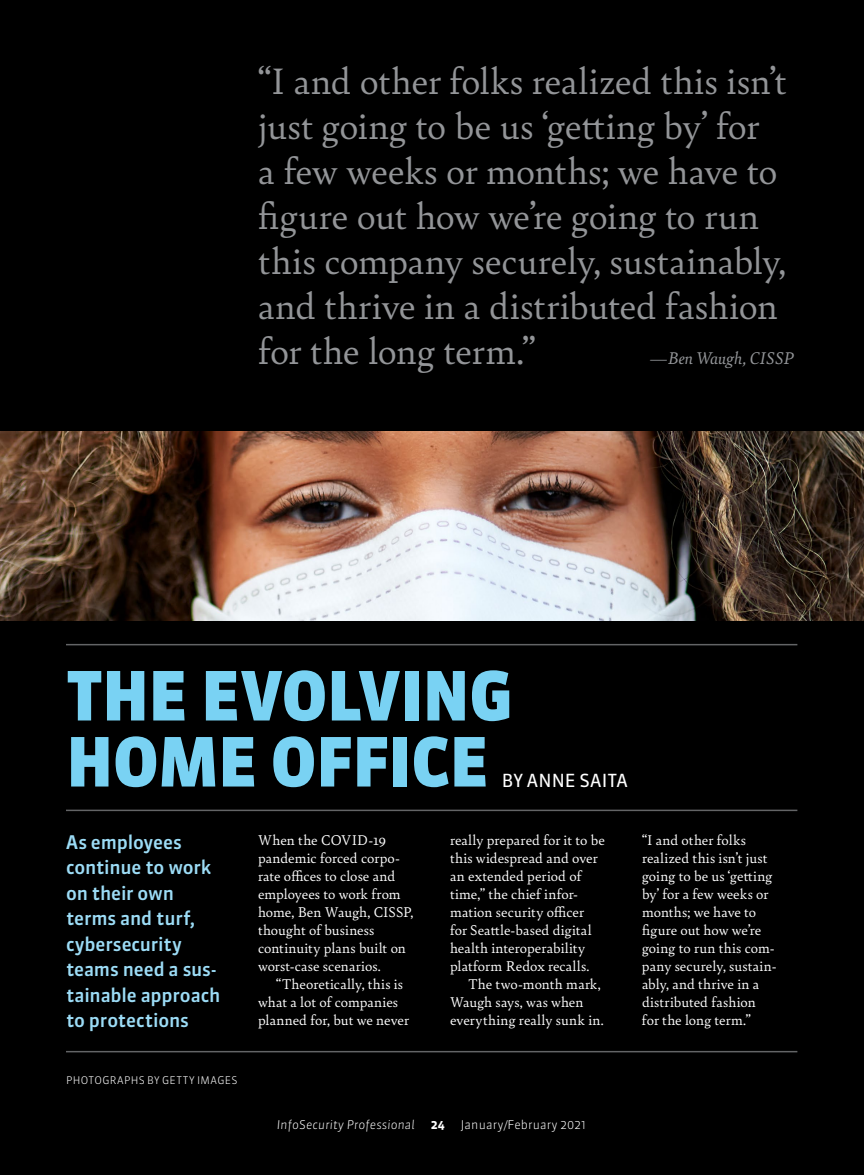
<style>
.page{position:relative;width:864px;height:1175px;background:#fff}
.page>*{position:absolute;margin:0;border:0;box-sizing:border-box;transform-origin:0 0}
.t1{font:900 67.5px/66px "Sanuk OT";letter-spacing:-.01em;color:#79d2f3;scale:.95 1}
.t2{font:39px/45px "Bely";letter-spacing:-.005em;color:#939598}
.t3{font:500 18.75px/25.5px "Sanuk OT";letter-spacing:-.01em;color:#9cdcf6}
.t4{font:italic 18px "Bely";color:#939598}
.t5{font:18px "Sanuk OT";letter-spacing:.005em;color:#fff}
.t6{font:15px/18px "Bely";letter-spacing:.01em;color:#fff}
.t7{font:italic 300 12px "Sanuk OT";letter-spacing:.01em;color:#fff}
.t8{font:300 12px "Sanuk OT";letter-spacing:.01em;color:#fff}
.t9{font:700 12px "Sanuk OT";color:#fff}
.t10{font:300 10.5px "Sanuk OT";letter-spacing:.03em;color:#fff}
</style>
<div class="page">
<div style="left:0;top:0;width:864px;height:1174px;background:#000"></div>
<hr style="left:66px;top:809px;width:731px;height:2px;background:#636466">
<hr style="left:66px;top:644px;width:731px;height:1px;background:#636466">
<hr style="left:66px;top:1050px;width:731px;height:2px;background:#636466">
<img style="left:0;top:432px;width:864px;height:189px">
<h2 class="t2" style="left:258px;top:57px;width:530px">“I and other folks realized this isn’t just going to be us ‘getting by’ for<br>a few weeks or months; we have to figure out how we’re going to run this company securely, sustainably, and thrive in a distributed fashion for the long term.”</h2>
<p class="t4" style="left:650px;top:345px;width:146px">—Ben Waugh, CISSP</p>
<h1 class="t1" style="left:66px;top:663px;width:472px">THE EVOLVING<br>HOME OFFICE</h1>
<p class="t5" style="left:502px;top:768px;width:128px">BY ANNE SAITA</p>
<p class="t3" style="left:66px;top:829px;width:156px">As employees continue to work on their own terms and turf, cybersecurity teams need a sus&shy;tainable approach to protections</p>
<p class="t6" style="left:258px;top:830px;width:157px">When the COVID-19 pandemic forced corpo&shy;rate offices to close and employees to work from home, Ben Waugh, CISSP, thought of business continuity plans built on worst-case scenarios.</p>
<p class="t6" style="left:258px;top:974px;width:152px;text-indent:18px">“Theoretically, this is what a lot of companies planned for, but we never</p>
<p class="t10" style="left:66px;top:1073px;width:173px">PHOTOGRAPHS BY GETTY IMAGES</p>
<p class="t6" style="left:450px;top:830px;width:156px">really prepared for it to be this widespread and over an extended period of time,” the chief infor&shy;mation security officer<br>for Seattle-based digital health interoperability platform Redox recalls.</p>
<p class="t6" style="left:450px;top:974px;width:155px;text-indent:18px">The two-month mark,<br>Waugh says, was when everything really sunk in.</p>
<p class="t7" style="left:277px;top:1117px;width:139px">InfoSecurity Professional</p>
<p class="t9" style="left:431px;top:1117px;width:16px">24</p>
<p class="t8" style="left:461px;top:1117px;width:126px">January/February 2021</p>
<p class="t6" style="left:642px;top:830px;width:136px">“I and other folks realized this isn’t just going to be us ‘getting by’ for a few weeks or months; we have to figure out how we’re going to run this com&shy;pany securely, sustain&shy;ably, and thrive in a distributed fashion<br>for the long term.”</p>
</div>
